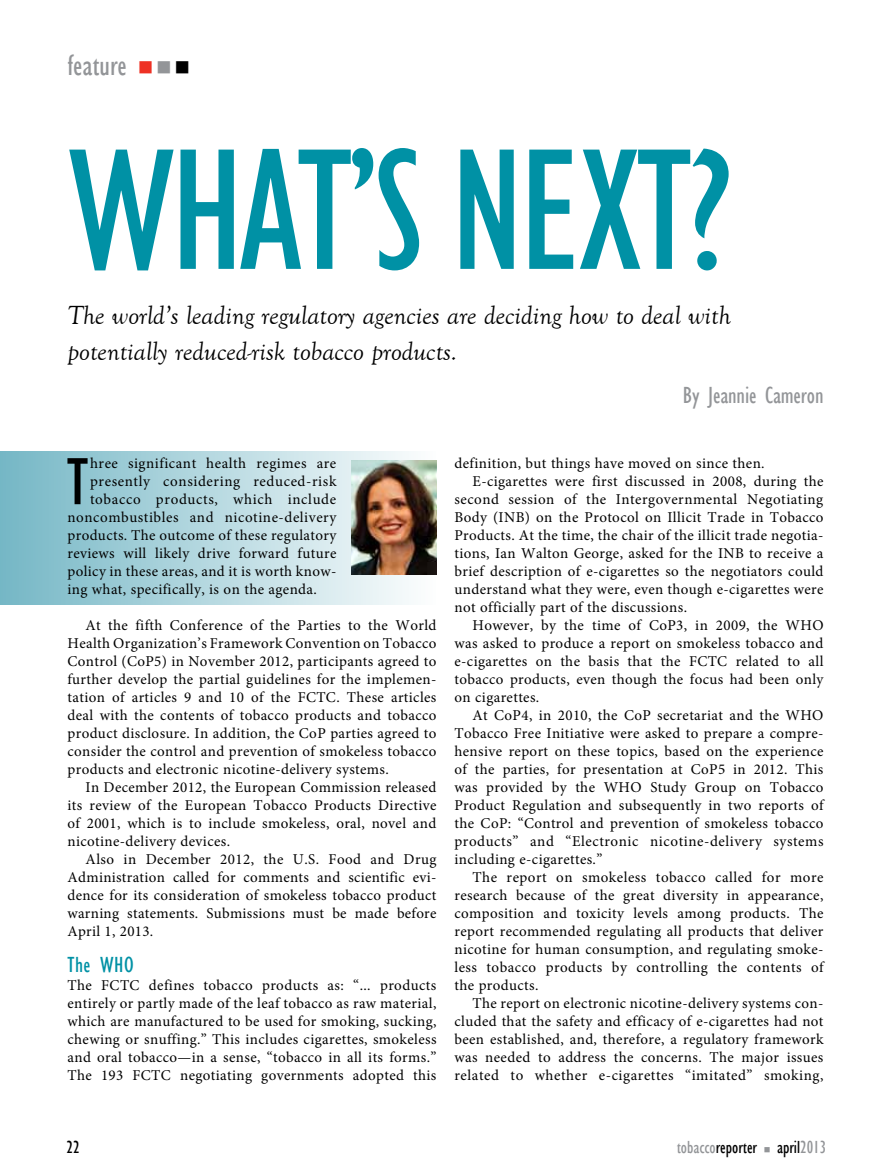
<style>
.page{position:relative;width:891px;height:1175px;background:#fff}
.page>*{position:absolute;margin:0;border:0;box-sizing:border-box;transform-origin:0 0}
.t1{font:condensed 178.5px "Gill Sans";letter-spacing:-.03em;color:#0091a5}
.t2{font:condensed 68.85px "Gill Sans";color:#000}
.t3{font:condensed 30px "Gill Sans";color:#939598}
.t4{font:italic 27px/36px "Goudy Old Style T";color:#000}
.t5{font:condensed 24px "Gill Sans";letter-spacing:-.005em;color:#939598}
.t6{font:condensed 22.5px "Gill Sans";color:#0091a5}
.t7{font:condensed 18px "Gill Sans";color:#000}
.t8{font:15px/18px "Minion Pro";letter-spacing:.025em;color:#000;text-align:justify}
.t9{font:15px "Minion Pro";letter-spacing:.045em;color:#000}
.s1{color:#ee3124}
.s2{color:#000}
.s3{color:#939598}
</style>
<div class="page">
<div style="left:0;top:451px;width:436px;height:154px;background:linear-gradient(to right,#75b7c5,#fdfefe)"></div>
<img style="left:351px;top:460px;width:85px;height:114px">
<h3 class="t3" style="left:68px;top:47px;width:124px">feature <span class="s1">■</span>■<span class="s2">■</span></h3>
<h1 class="t1" style="left:68px;top:105px;width:666px">what’s next?</h1>
<h3 class="t4" style="left:68px;top:298px;width:665px">The world’s leading regulatory agencies are deciding how to deal with potentially reduced-risk tobacco products.</h3>
<h3 class="t5" style="left:683px;top:381px;width:142px">By Jeannie Cameron</h3>
<h2 class="t2" style="left:67px;top:441px;width:22px">T</h2>
<p class="t8" style="left:90px;top:454px;width:248px">hree significant health regimes are</p>
<p class="t8" style="left:90px;top:472px;width:248px">presently considering reduced-risk</p>
<p class="t9" style="left:90px;top:489px;width:248px">tobacco products, which include</p>
<p class="t8" style="left:68px;top:508px;width:270px">noncombustibles and nicotine-delivery</p>
<p class="t8" style="left:68px;top:526px;width:270px">products. The outcome of these regulatory</p>
<p class="t8" style="left:68px;top:544px;width:270px">reviews will likely drive forward future</p>
<p class="t8" style="left:68px;top:562px;width:270px">policy in these areas, and it is worth know-</p>
<p class="t8" style="left:68px;top:580px;width:251px">ing what, specifically, is on the agenda.</p>
<p class="t8" style="left:68px;top:616px;width:371px;text-indent:18px">At the fifth Conference of the Parties to the World Health Organization’s Framework Convention on Tobacco Control (CoP5) in November 2012, participants agreed to further develop the partial guidelines for the implemen&shy;tation of articles 9 and 10 of the FCTC. These articles deal with the contents of tobacco products and tobacco product disclosure. In addition, the CoP parties agreed to consider the control and prevention of smokeless tobacco products and electronic nicotine-delivery systems.</p>
<p class="t8" style="left:68px;top:778px;width:370px;text-indent:18px">In December 2012, the European Commission released its review of the European Tobacco Products Directive of 2001, which is to include smokeless, oral, novel and nicotine-delivery devices.</p>
<p class="t8" style="left:68px;top:850px;width:371px;text-indent:18px">Also in December 2012, the U.S. Food and Drug Administration called for comments and scientific evi&shy;dence for its consideration of smokeless tobacco product warning statements. Submissions must be made before April 1, 2013.</p>
<h3 class="t6" style="left:68px;top:951px;width:68px">The WHO</h3>
<p class="t8" style="left:68px;top:976px;width:371px">The FCTC defines tobacco products as: “... products entirely or partly made of the leaf tobacco as raw material, which are manufactured to be used for smoking, sucking, chewing or snuffing.” This includes cigarettes, smokeless and oral tobacco—in a sense, “tobacco in all its forms.” The 193 FCTC negotiating governments adopted this</p>
<p class="t8" style="left:454px;top:454px;width:312px">definition, but things have moved on since then.</p>
<p class="t8" style="left:473px;top:472px;width:352px">E-cigarettes were first discussed in 2008, during the</p>
<p class="t8" style="left:454px;top:490px;width:370px">second session of the Intergovernmental Negotiating</p>
<p class="t8" style="left:454px;top:508px;width:370px">Body (INB) on the Protocol on Illicit Trade in Tobacco</p>
<p class="t8" style="left:454px;top:526px;width:370px">Products. At the time, the chair of the illicit trade negotia-</p>
<p class="t8" style="left:454px;top:544px;width:370px">tions, Ian Walton George, asked for the INB to receive a</p>
<p class="t8" style="left:454px;top:562px;width:370px">brief description of e-cigarettes so the negotiators could</p>
<p class="t8" style="left:454px;top:580px;width:370px">understand what they were, even though e-cigarettes were</p>
<p class="t8" style="left:454px;top:598px;width:234px">not officially part of the discussions.</p>
<p class="t8" style="left:473px;top:616px;width:353px">However, by the time of CoP3, in 2009, the WHO</p>
<p class="t8" style="left:454px;top:634px;width:370px">was asked to produce a report on smokeless tobacco and</p>
<p class="t8" style="left:454px;top:652px;width:370px">e-cigarettes on the basis that the FCTC related to all</p>
<p class="t8" style="left:454px;top:670px;width:371px">tobacco products, even though the focus had been only</p>
<p class="t8" style="left:454px;top:688px;width:86px">on cigarettes.</p>
<p class="t8" style="left:473px;top:706px;width:352px">At CoP4, in 2010, the CoP secretariat and the WHO</p>
<p class="t8" style="left:454px;top:724px;width:371px">Tobacco Free Initiative were asked to prepare a compre-</p>
<p class="t8" style="left:454px;top:742px;width:371px">hensive report on these topics, based on the experience</p>
<p class="t8" style="left:454px;top:760px;width:370px">of the parties, for presentation at CoP5 in 2012. This</p>
<p class="t8" style="left:454px;top:778px;width:370px">was provided by the WHO Study Group on Tobacco</p>
<p class="t8" style="left:454px;top:796px;width:371px">Product Regulation and subsequently in two reports of</p>
<p class="t8" style="left:454px;top:814px;width:371px">the CoP: “Control and prevention of smokeless tobacco</p>
<p class="t8" style="left:454px;top:832px;width:371px">products” and “Electronic nicotine-delivery systems</p>
<p class="t8" style="left:454px;top:850px;width:149px">including e-cigarettes.”</p>
<p class="t8" style="left:473px;top:868px;width:352px">The report on smokeless tobacco called for more</p>
<p class="t8" style="left:454px;top:886px;width:370px">research because of the great diversity in appearance,</p>
<p class="t8" style="left:454px;top:904px;width:371px">composition and toxicity levels among products. The</p>
<p class="t8" style="left:454px;top:922px;width:370px">report recommended regulating all products that deliver</p>
<p class="t8" style="left:454px;top:940px;width:370px">nicotine for human consumption, and regulating smoke-</p>
<p class="t8" style="left:454px;top:958px;width:371px">less tobacco products by controlling the contents of</p>
<p class="t8" style="left:454px;top:976px;width:86px">the products.</p>
<p class="t8" style="left:473px;top:994px;width:352px">The report on electronic nicotine-delivery systems con-</p>
<p class="t8" style="left:454px;top:1012px;width:371px">cluded that the safety and efficacy of e-cigarettes had not</p>
<p class="t8" style="left:454px;top:1030px;width:370px">been established, and, therefore, a regulatory framework</p>
<p class="t8" style="left:454px;top:1048px;width:370px">was needed to address the concerns. The major issues</p>
<p class="t8" style="left:454px;top:1066px;width:371px">related to whether e-cigarettes “imitated” smoking,</p>
<p class="t7" style="left:66px;top:1136px;width:15px">22</p>
<p class="t7" style="left:677px;top:1136px;width:151px"><span class="s3">tobacco</span>reporter <span class="s3">■</span> april<span class="s3">2013</span></p>
</div>
